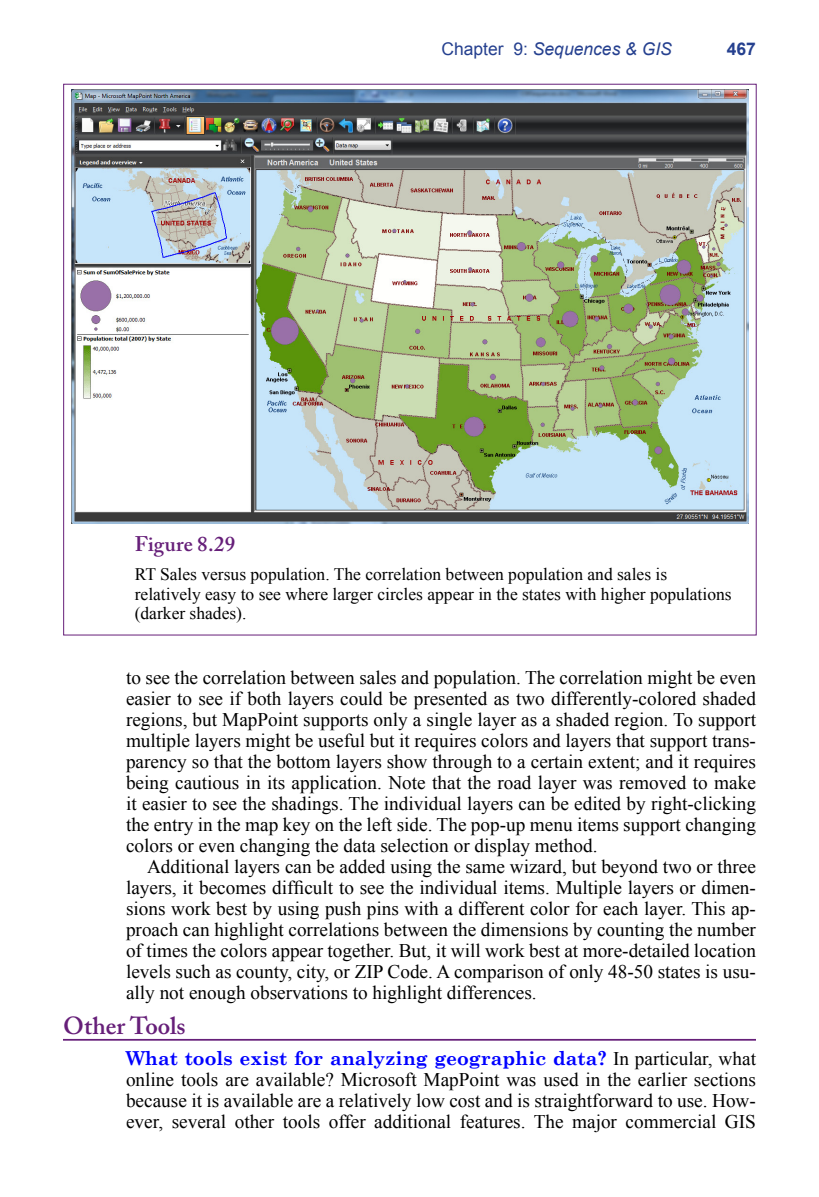
<style>
.page{position:relative;width:819px;height:1197px;background:#fff}
.page>*{position:absolute;margin:0;border:0;box-sizing:border-box;transform-origin:0 0}
.t1{font:600 24.5px "Adobe Caslon Pro";color:#661f79}
.t2{font:600 21px "Adobe Caslon Pro";letter-spacing:.005em;color:#661f79}
.t3{font:19.25px/21px "Times New Roman";color:#000;text-align:justify}
.t4{font:700 19.25px "Century Schoolbook";color:#00f}
.t5{font:17.5px/19.2px "Times New Roman";color:#000}
.t6{font:italic 17.5px "Arial";color:#25408f}
.t7{font:700 17.5px "Arial";color:#25408f}
.s1{font-style:normal}
.s2{font-family:"Times New Roman";font-weight:400;color:#000}
</style>
<div class="page">
<hr style="left:63px;top:1039px;width:693px;height:2px;background:#661f79">
<img style="left:72px;top:89px;width:677px;height:435px">
<p class="t6" style="left:441px;top:37px;width:232px"><span class="s1">Chapter 9:</span> Sequences &amp; GIS</p>
<p class="t7" style="left:727px;top:36px;width:31px">467</p>
<p class="t2" style="left:135px;top:531px;width:102px">Figure 8.29</p>
<p class="t5" style="left:135px;top:564px;width:598px">RT Sales versus population. The correlation between population and sales is relatively easy to see where larger circles appear in the states with higher populations (darker shades).</p>
<p class="t3" style="left:126px;top:666px;width:632px">to see the correlation between sales and population. The correlation might be even easier to see if both layers could be presented as two differently-colored shaded regions, but MapPoint supports only a single layer as a shaded region. To support multiple layers might be useful but it requires colors and layers that support trans&shy;parency so that the bottom layers show through to a certain extent; and it requires being cautious in its application. Note that the road layer was removed to make it easier to see the shadings. The individual layers can be edited by right-clicking the entry in the map key on the left side. The pop-up menu items support changing colors or even changing the data selection or display method.</p>
<p class="t3" style="left:126px;top:855px;width:632px;text-indent:21px">Additional layers can be added using the same wizard, but beyond two or three layers, it becomes difficult to see the individual items. Multiple layers or dimen&shy;sions work best by using push pins with a different color for each layer. This ap&shy;proach can highlight correlations between the dimensions by counting the number of times the colors appear together. But, it will work best at more-detailed location levels such as county, city, or ZIP Code. A comparison of only 48-50 states is usu&shy;ally not enough observations to highlight differences.</p>
<p class="t1" style="left:63px;top:1011px;width:124px">Other Tools</p>
<p class="t4" style="left:126px;top:1043px;width:632px">What tools exist for analyzing geographic data? <span class="s2">In particular, what</span></p>
<p class="t3" style="left:126px;top:1069px;width:632px">online tools are available? Microsoft MapPoint was used in the earlier sections because it is available are a relatively low cost and is straightforward to use. How&shy;ever, several other tools offer additional features. The major commercial GIS</p>
</div>
